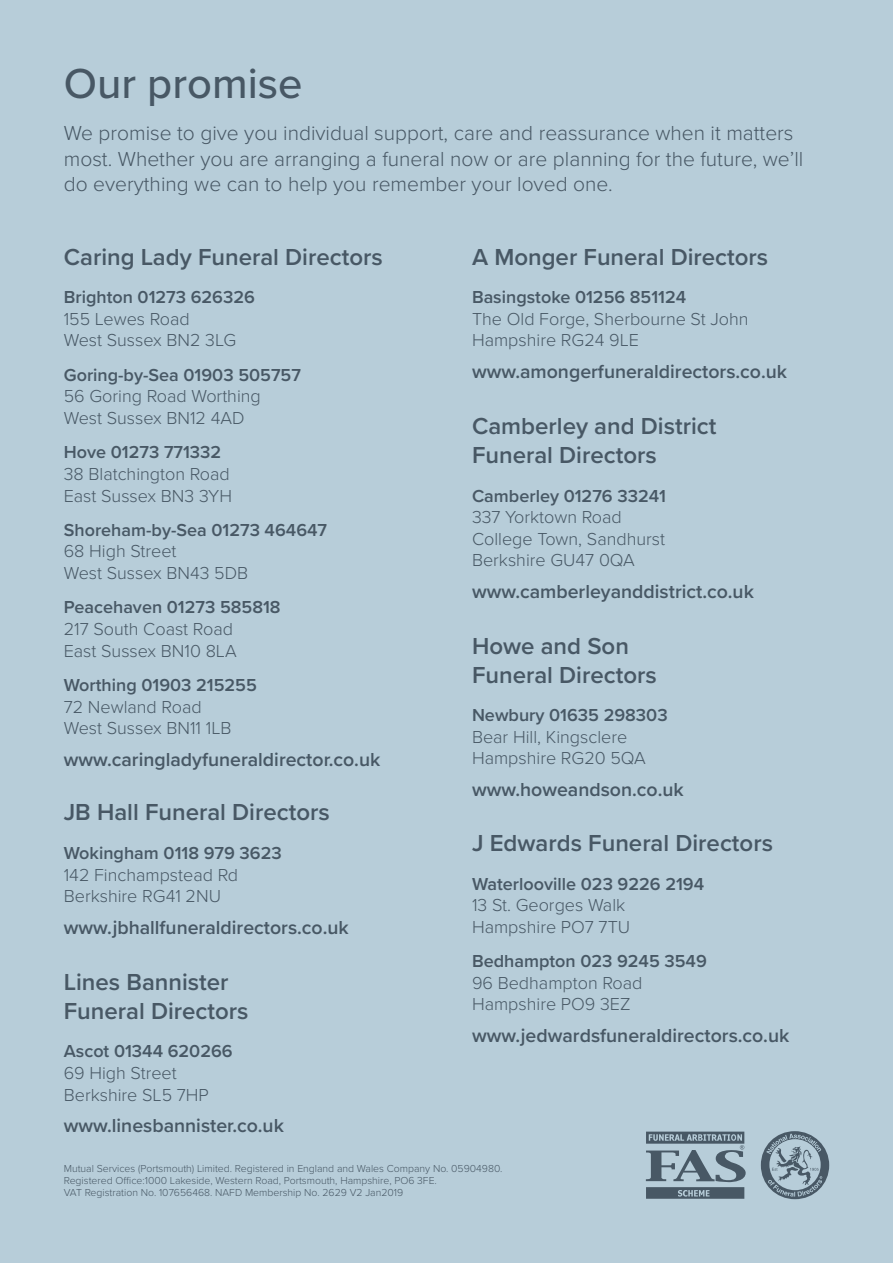
<style>
.page{position:relative;width:893px;height:1263px;background:#b7cdd9}
.page>*{position:absolute;margin:0;border:0;box-sizing:border-box;transform-origin:0 0}
.t1{font:500 43.5px "Proxima Nova";color:#485865}
.t2{font:600 24px/28.8px "Proxima Nova";color:#485865}
.t3{font:300 21px/25.2px "Proxima Nova";color:#485865}
.t4{font:600 19.5px "Proxima Nova";color:#485865}
.t5{font:300 18px/21.6px "Proxima Nova";color:#485865}
.t6{font:600 18px "Proxima Nova";color:#485865}
.t7{font:300 10.5px/12px "Proxima Nova";color:#485865}
</style>
<div class="page">
<svg style="left:646px;top:1131px;width:100px;height:68px"></svg>
<svg style="left:761px;top:1131px;width:68px;height:68px"></svg>
<h1 class="t1" style="left:64px;top:51px;width:240px">Our promise</h1>
<p class="t3" style="left:64px;top:120px;width:741px">We promise to give you individual support, care and reassurance when it matters most. Whether you are arranging a funeral now or are planning for the future, we’ll do everything we can to help you remember your loved one.</p>
<h2 class="t2" style="left:64px;top:241px;width:320px">Caring Lady Funeral Directors</h2>
<p class="t6" style="left:64px;top:284px;width:193px">Brighton 01273 626326</p>
<p class="t5" style="left:64px;top:307px;width:174px">155 Lewes Road<br>West Sussex BN2 3LG</p>
<p class="t6" style="left:64px;top:361px;width:239px">Goring-by-Sea 01903 505757</p>
<p class="t5" style="left:64px;top:385px;width:199px">56 Goring Road Worthing<br>West Sussex BN12 4AD</p>
<p class="t6" style="left:64px;top:439px;width:159px">Hove 01273 771332</p>
<p class="t5" style="left:64px;top:462px;width:170px">38 Blatchington Road<br>East Sussex BN3 3YH</p>
<p class="t6" style="left:64px;top:516px;width:265px">Shoreham-by-Sea 01273 464647</p>
<p class="t5" style="left:64px;top:540px;width:186px">68 High Street<br>West Sussex BN43 5DB</p>
<p class="t6" style="left:64px;top:594px;width:218px">Peacehaven 01273 585818</p>
<p class="t5" style="left:64px;top:617px;width:174px">217 South Coast Road<br>East Sussex BN10 8LA</p>
<p class="t6" style="left:64px;top:672px;width:195px">Worthing 01903 215255</p>
<p class="t5" style="left:64px;top:695px;width:169px">72 Newland Road<br>West Sussex BN11 1LB</p>
<p class="t4" style="left:64px;top:745px;width:318px">www.caringladyfuneraldirector.co.uk</p>
<h2 class="t2" style="left:64px;top:797px;width:267px">JB Hall Funeral Directors</h2>
<p class="t6" style="left:64px;top:839px;width:219px">Wokingham 0118 979 3623</p>
<p class="t5" style="left:64px;top:863px;width:176px">142 Finchampstead Rd<br>Berkshire RG41 2NU</p>
<p class="t4" style="left:64px;top:913px;width:286px">www.jbhallfuneraldirectors.co.uk</p>
<h2 class="t2" style="left:64px;top:967px;width:186px">Lines Bannister<br>Funeral Directors</h2>
<p class="t6" style="left:64px;top:1038px;width:170px">Ascot 01344 620266</p>
<p class="t5" style="left:64px;top:1061px;width:147px">69 High Street<br>Berkshire SL5 7HP</p>
<p class="t4" style="left:64px;top:1111px;width:222px">www.linesbannister.co.uk</p>
<h2 class="t2" style="left:472px;top:241px;width:298px">A Monger Funeral Directors</h2>
<p class="t6" style="left:472px;top:284px;width:216px">Basingstoke 01256 851124</p>
<p class="t5" style="left:472px;top:307px;width:278px">The Old Forge, Sherbourne St John<br>Hampshire RG24 9LE</p>
<p class="t4" style="left:472px;top:357px;width:317px">www.amongerfuneraldirectors.co.uk</p>
<h2 class="t2" style="left:472px;top:411px;width:246px">Camberley and District<br>Funeral Directors</h2>
<p class="t6" style="left:472px;top:482px;width:196px">Camberley 01276 33241</p>
<p class="t5" style="left:472px;top:505px;width:195px">337 Yorktown Road<br>College Town, Sandhurst<br>Berkshire GU47 0QA</p>
<p class="t4" style="left:472px;top:577px;width:283px">www.camberleyanddistrict.co.uk</p>
<h2 class="t2" style="left:472px;top:631px;width:186px">Howe and Son<br>Funeral Directors</h2>
<p class="t6" style="left:472px;top:702px;width:197px">Newbury 01635 298303</p>
<p class="t5" style="left:472px;top:725px;width:175px">Bear Hill, Kingsclere<br>Hampshire RG20 5QA</p>
<p class="t4" style="left:472px;top:775px;width:213px">www.howeandson.co.uk</p>
<h2 class="t2" style="left:472px;top:828px;width:302px">J Edwards Funeral Directors</h2>
<p class="t6" style="left:472px;top:870px;width:234px">Waterlooville 023 9226 2194</p>
<p class="t5" style="left:472px;top:893px;width:160px">13 St. Georges Walk<br>Hampshire PO7 7TU</p>
<p class="t6" style="left:472px;top:948px;width:236px">Bedhampton 023 9245 3549</p>
<p class="t5" style="left:472px;top:971px;width:172px">96 Bedhampton Road<br>Hampshire PO9 3EZ</p>
<p class="t4" style="left:472px;top:1021px;width:319px">www.jedwardsfuneraldirectors.co.uk</p>
<p class="t7" style="left:64px;top:1162px;width:440px">Mutual Services (Portsmouth) Limited. Registered in England and Wales Company No. 05904980.<br>Registered Office:1000 Lakeside, Western Road, Portsmouth, Hampshire, PO6 3FE.<br>VAT Registration No. 107656468. NAFD Membership No. 2629 V2 Jan2019</p>
</div>
